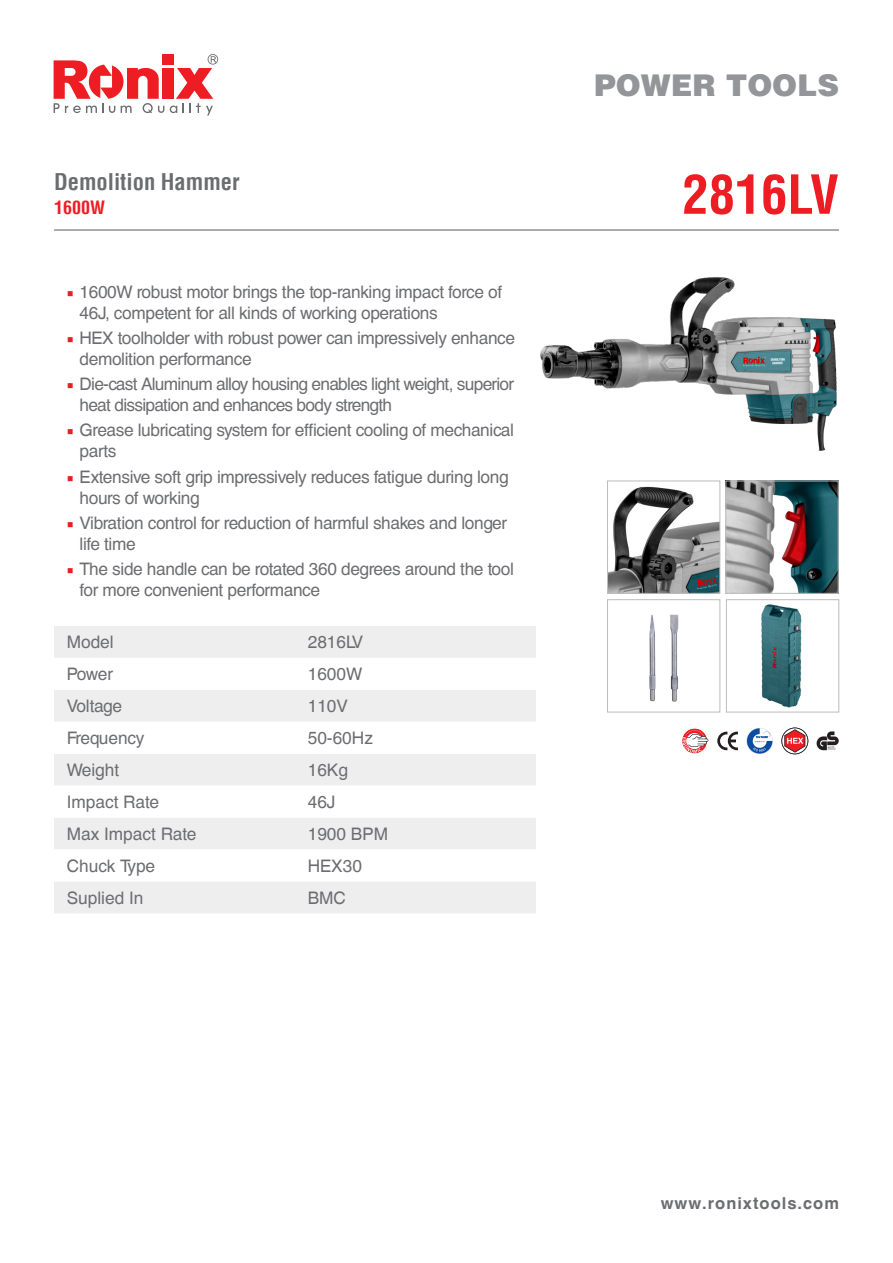
<style>
.page{position:relative;width:893px;height:1263px;background:#fff}
.page>*{position:absolute;margin:0;border:0;box-sizing:border-box;transform-origin:0 0}
.t1{font:700 condensed 52.5px "Helvetica LT";color:#ee1d23}
.t2{font:900 30px "Helvetica LT";color:#939598}
.t3{font:700 condensed 22.5px "Helvetica LT";color:#6c6d70}
.t4{font:700 condensed 18px "Helvetica LT";color:#ee1d23}
.t5{font:17.25px/21px "Helvetica CE";letter-spacing:-.02em;color:#6c6d70}
.t6{font:17.25px/21px "Helvetica CE";letter-spacing:-.04em;color:#6c6d70}
.t7{font:17.25px "Helvetica CE";color:#6c6d70}
.t8{font:700 16.5px "Helvetica CE";letter-spacing:.06em;color:#6c6d70}
.s1{font-family:"Minion Pro";color:#ee1d23}
</style>
<div class="page">
<svg style="left:170px;top:54px;width:48px;height:61px"></svg>
<div style="left:162px;top:68px;width:11px;height:31px;background:#ee1d23"></div>
<svg style="left:54px;top:60px;width:110px;height:53px"></svg>
<div style="left:162px;top:54px;width:11px;height:11px;background:#ee1d23"></div>
<div style="left:54px;top:626px;width:482px;height:287px;background:#eeeeef"></div>
<svg style="left:54px;top:658px;width:482px;height:223px"></svg>
<hr style="left:54px;top:229px;width:785px;height:2px;background:#6c6d70">
<img style="left:540px;top:277px;width:297px;height:174px">
<img style="left:609px;top:486px;width:109px;height:106px">
<div style="left:607px;top:480px;width:113px;height:114px;border:1px solid #bcbdc0"></div>
<img style="left:727px;top:482px;width:110px;height:110px">
<div style="left:725px;top:480px;width:114px;height:114px;border:1px solid #bcbdc0"></div>
<img style="left:761px;top:604px;width:41px;height:104px">
<div style="left:726px;top:599px;width:113px;height:113px;border:1px solid #bcbdc0"></div>
<svg style="left:747px;top:728px;width:26px;height:26px"></svg>
<svg style="left:682px;top:728px;width:27px;height:26px"></svg>
<svg style="left:717px;top:732px;width:21px;height:18px"></svg>
<svg style="left:817px;top:731px;width:22px;height:19px"></svg>
<svg style="left:781px;top:727px;width:27px;height:27px"></svg>
<img style="left:649px;top:614px;width:30px;height:88px">
<div style="left:607px;top:599px;width:113px;height:113px;border:1px solid #bcbdc0"></div>
<p class="t3" style="left:54px;top:167px;width:187px">Demolition Hammer</p>
<p class="t4" style="left:54px;top:196px;width:52px">1600W</p>
<p class="t5" style="left:80px;top:281px;width:424px;text-indent:-13px"><span class="s1">■</span> 1600W robust motor brings the top-ranking impact force of<br>46J, competent for all kinds of working operations</p>
<p class="t5" style="left:80px;top:327px;width:437px;text-indent:-13px"><span class="s1">■</span> HEX toolholder with robust power can impressively enhance demolition performance</p>
<p class="t6" style="left:80px;top:374px;width:436px;text-indent:-13px"><span class="s1">■</span> Die-cast Aluminum alloy housing enables light weight, superior heat dissipation and enhances body strength</p>
<p class="t5" style="left:80px;top:420px;width:436px;text-indent:-13px"><span class="s1">■</span> Grease lubricating system for efficient cooling of mechanical parts</p>
<p class="t5" style="left:80px;top:466px;width:431px;text-indent:-13px"><span class="s1">■</span> Extensive soft grip impressively reduces fatigue during long hours of working</p>
<p class="t5" style="left:80px;top:512px;width:429px;text-indent:-13px"><span class="s1">■</span> Vibration control for reduction of harmful shakes and longer life time</p>
<p class="t5" style="left:80px;top:559px;width:436px;text-indent:-13px"><span class="s1">■</span> The side handle can be rotated 360 degrees around the tool for more convenient performance</p>
<p class="t5" style="left:67px;top:632px;width:48px">Model</p>
<p class="t5" style="left:308px;top:632px;width:57px">2816LV</p>
<p class="t5" style="left:67px;top:664px;width:48px">Power</p>
<p class="t5" style="left:308px;top:664px;width:56px">1600W</p>
<p class="t5" style="left:67px;top:695px;width:57px">Voltage</p>
<p class="t5" style="left:308px;top:695px;width:42px">110V</p>
<p class="t5" style="left:67px;top:727px;width:79px">Frequency</p>
<p class="t5" style="left:308px;top:727px;width:67px">50-60Hz</p>
<p class="t5" style="left:67px;top:759px;width:54px">Weight</p>
<p class="t5" style="left:308px;top:759px;width:42px">16Kg</p>
<p class="t7" style="left:67px;top:792px;width:94px">Impact Rate</p>
<p class="t5" style="left:308px;top:791px;width:29px">46J</p>
<p class="t7" style="left:67px;top:824px;width:131px">Max Impact Rate</p>
<p class="t5" style="left:308px;top:823px;width:82px">1900 BPM</p>
<p class="t7" style="left:67px;top:855px;width:90px">Chuck Type</p>
<p class="t5" style="left:308px;top:855px;width:56px">HEX30</p>
<p class="t7" style="left:67px;top:887px;width:78px">Suplied In</p>
<p class="t5" style="left:308px;top:887px;width:40px">BMC</p>
<h2 class="t2" style="left:594px;top:65px;width:246px">POWER TOOLS</h2>
<p class="t1" style="left:682px;top:162px;width:158px">2816LV</p>
<p class="t8" style="left:661px;top:1193px;width:180px">www.ronixtools.com</p>
</div>
